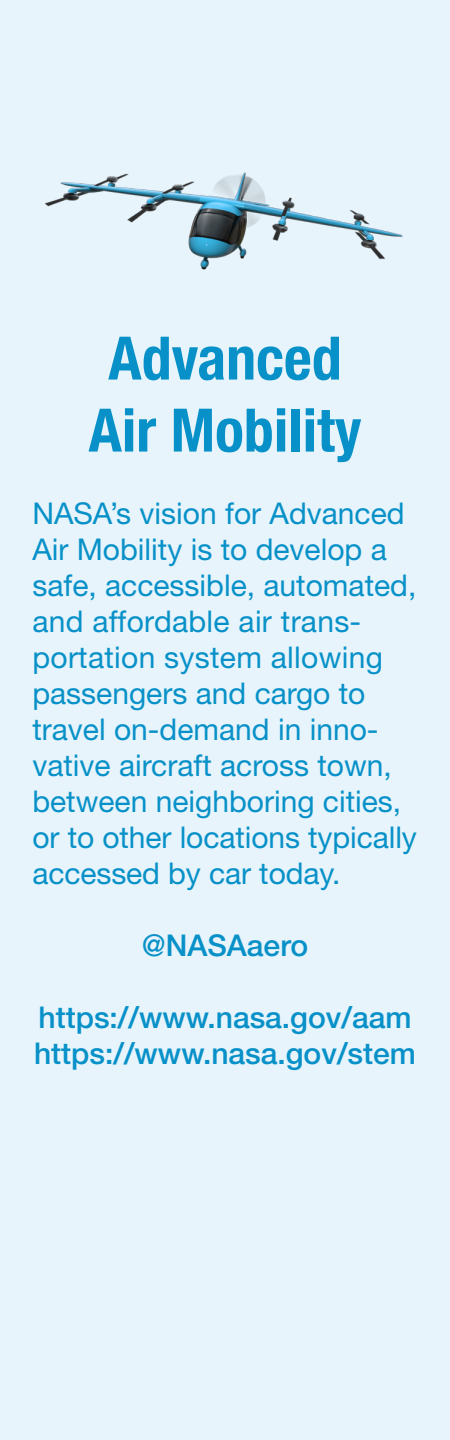
<style>
.page{position:relative;width:450px;height:1440px;background:#e7f4fb}
.page>*{position:absolute;margin:0;border:0;box-sizing:border-box;transform-origin:0 0}
.t1{font:700 condensed 60px "Helvetica Neue";color:#0791c8}
.t2{font:30px/36px "Helvetica Neue";color:#0791c8}
.t3{font:500 30px "Helvetica Neue";color:#0791c8}
</style>
<div class="page">
<img style="left:44px;top:172px;width:359px;height:98px">
<p class="t1" style="left:108px;top:322px;width:235px">Advanced</p>
<p class="t1" style="left:89px;top:394px;width:274px">Air Mobility</p>
<p class="t2" style="left:32px;top:494px;width:386px">NASA’s vision for Advanced<br>Air Mobility is to develop a safe, accessible, automated, and affordable air trans&shy;portation system allowing passengers and cargo to travel on-demand in inno&shy;vative aircraft across town, between neighboring cities, or to other locations typically accessed by car today.</p>
<p class="t3" style="left:142px;top:927px;width:168px">@NASAaero</p>
<p class="t3" style="left:39px;top:999px;width:374px">https://www.nasa.gov/aam</p>
<p class="t3" style="left:34px;top:1035px;width:383px">https://www.nasa.gov/stem</p>
</div>
